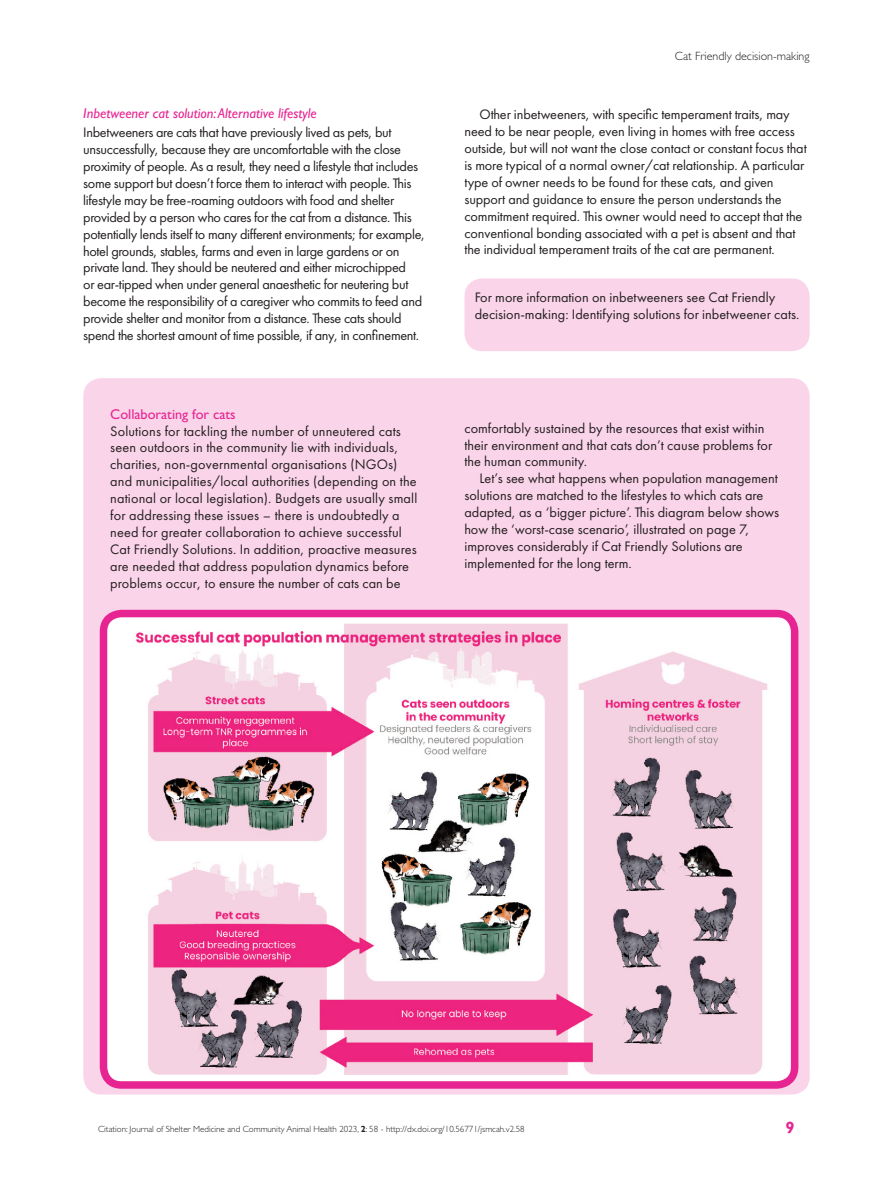
<style>
.page{position:relative;width:893px;height:1191px;background:#fff}
.page>*{position:absolute;margin:0;border:0;box-sizing:border-box;transform-origin:0 0}
.t1{font:700 16.5px "Gill Sans Std";color:#e72592}
.TXI{font:14.25px/16.8px "Futura PT";letter-spacing:-.01em;color:#231f20}
.TX{font:14.25px/16.8px "Futura PT";letter-spacing:-.02em;color:#231f20}
.TX-2{font:14.25px/16.8px "Futura PT";letter-spacing:.01em;color:#231f20}
.TX-3{font:14.25px/16.8px "Futura PT";color:#231f20}
.Head_2{font:italic 14.25px "Gill Sans Std";color:#e72592}
.ABS_pink_box_1{font:14.25px "Gill Sans Std";color:#e72592}
.t2{font:300 12px "Gill Sans Std";color:#231f20}
.t3{font:300 9px "Gill Sans Std";color:#231f20}
.s1{font-weight:700}
</style>
<div class="page">
<div style="left:83px;top:378px;width:727px;height:716px;background:#fad4e9;border-radius:18px"></div>
<div style="left:464px;top:278px;width:346px;height:73px;background:#fad4e9;border-radius:18px"></div>
<div style="left:104px;top:613px;width:691px;height:472px;background:#fff;border-radius:18px"></div>
<div style="left:100px;top:610px;width:698px;height:478px;border:8px solid #e72592;border-radius:18px"></div>
<img style="left:136px;top:623px;width:632px;height:451px">
<p class="Head_2" style="left:83px;top:105px;width:235px">Inbetweener cat solution: Alternative lifestyle</p>
<p class="TX" style="left:83px;top:124px;width:343px">Inbetweeners are cats that have previously lived as pets, but unsuccessfully, because they are uncomfortable with the close proximity of people. As a result, they need a lifestyle that includes some support but doesn’t force them to interact with people. This lifestyle may be free-roaming outdoors with food and shelter provided by a person who cares for the cat from a distance. This potentially lends itself to many different environments; for example, hotel grounds, stables, farms and even in large gardens or on private land. They should be neutered and either microchipped<br>or ear-tipped when under general anaesthetic for neutering but become the responsibility of a caregiver who commits to feed and provide shelter and monitor from a distance. These cats should spend the shortest amount of time possible, if any, in confinement.</p>
<p class="ABS_pink_box_1" style="left:110px;top:406px;width:127px">Collaborating for cats</p>
<p class="TX-2" style="left:110px;top:422px;width:309px">Solutions for tackling the number of unneutered cats seen outdoors in the community lie with individuals, charities, non-governmental organisations (NGOs) and municipalities/local authorities (depending on the national or local legislation). Budgets are usually small for addressing these issues – there is undoubtedly a need for greater collaboration to achieve successful Cat Friendly Solutions. In addition, proactive measures are needed that address population dynamics before problems occur, to ensure the number of cats can be</p>
<p class="t2" style="left:675px;top:50px;width:136px">Cat Friendly decision-making</p>
<p class="TXI" style="left:464px;top:106px;width:344px;text-indent:15px">Other inbetweeners, with specific temperament traits, may need to be near people, even living in homes with free access outside, but will not want the close contact or constant focus that is more typical of a normal owner/cat relationship. A particular type of owner needs to be found for these cats, and given support and guidance to ensure the person understands the commitment required. This owner would need to accept that the conventional bonding associated with a pet is absent and that the individual temperament traits of the cat are permanent.</p>
<p class="TX-3" style="left:475px;top:288px;width:326px">For more information on inbetweeners see Cat Friendly decision-making: Identifying solutions for inbetweener cats.</p>
<p class="TX-3" style="left:464px;top:419px;width:309px">comfortably sustained by the resources that exist within their environment and that cats don’t cause problems for the human community.</p>
<p class="TXI" style="left:464px;top:470px;width:316px;text-indent:15px">Let’s see what happens when population management solutions are matched to the lifestyles to which cats are adapted, as a ‘bigger picture’. This diagram below shows how the ‘worst-case scenario’, illustrated on page 7, improves considerably if Cat Friendly Solutions are implemented for the long term.</p>
<p class="t3" style="left:98px;top:1124px;width:428px">Citation: Journal of Shelter Medicine and Community Animal Health 2023, <span class="s1">2</span>: 58 - http://dx.doi.org/10.56771/jsmcah.v2.58</p>
<p class="t1" style="left:785px;top:1118px;width:11px">9</p>
</div>
